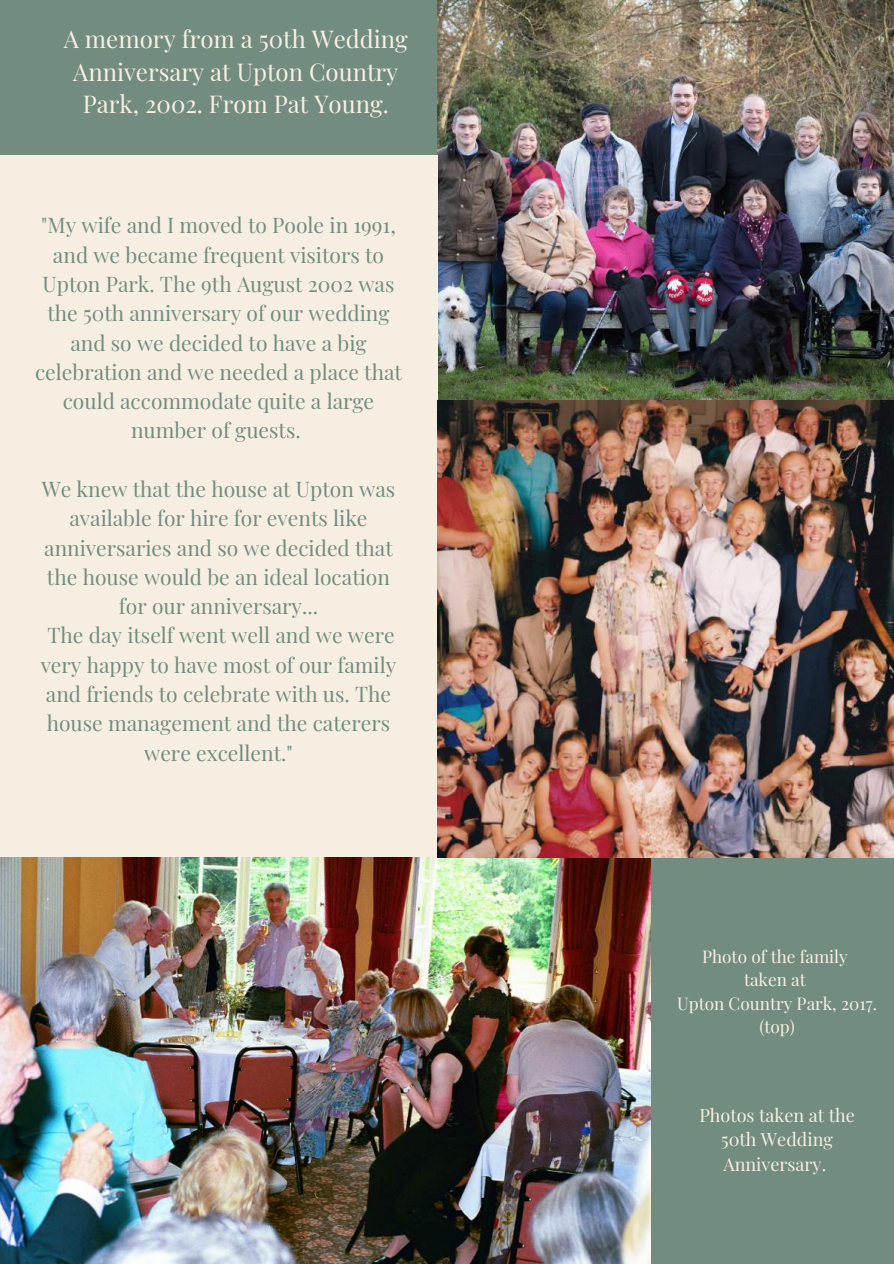
<style>
.page{position:relative;width:894px;height:1264px;background:#fff}
.page>*{position:absolute;margin:0;border:0;box-sizing:border-box;transform-origin:0 0}
.t1{font:24px/32.7px "Playfair Display";color:#f7f0e2;text-align:center}
.t2{font:21px/29.2px "Playfair Display";color:#738c80;text-align:center}
.t3{font:18px/24.8px "Playfair Display";color:#f7f0e2;text-align:center}
.t4{font:17.1px/23.5px "Playfair Display";color:#f7f0e2;text-align:center}
</style>
<div class="page">
<div style="left:0;top:0;width:893px;height:1263px;background:#738c80"></div>
<img style="left:0;top:857px;width:650px;height:406px">
<img style="left:437px;top:0;width:456px;height:857px">
<div style="left:0;top:155px;width:437px;height:702px;background:#f6efe1"></div>
<p class="t1" style="left:64px;top:22px;width:345px">A memory from a 50th Wedding<br>Anniversary at Upton Country<br>Park, 2002. From Pat Young.</p>
<p class="t2" style="left:35px;top:210px;width:368px">"My wife and I moved to Poole in 1991, and we became frequent visitors to<br>Upton Park. The 9th August 2002 was the 50th anniversary of our wedding and so we decided to have a big celebration and we needed a place that could accommodate quite a large number of guests.</p>
<p class="t2" style="left:41px;top:473px;width:357px">We knew that the house at Upton was available for hire for events like anniversaries and so we decided that the house would be an ideal location for our anniversary...<br>The day itself went well and we were very happy to have most of our family and friends to celebrate with us. The house management and the caterers were excellent."</p>
<p class="t4" style="left:676px;top:943px;width:201px">Photo of the family<br>taken at<br>Upton Country Park, 2017. (top)</p>
<p class="t3" style="left:699px;top:1101px;width:157px">Photos taken at the<br>50th Wedding<br>Anniversary.</p>
</div>
